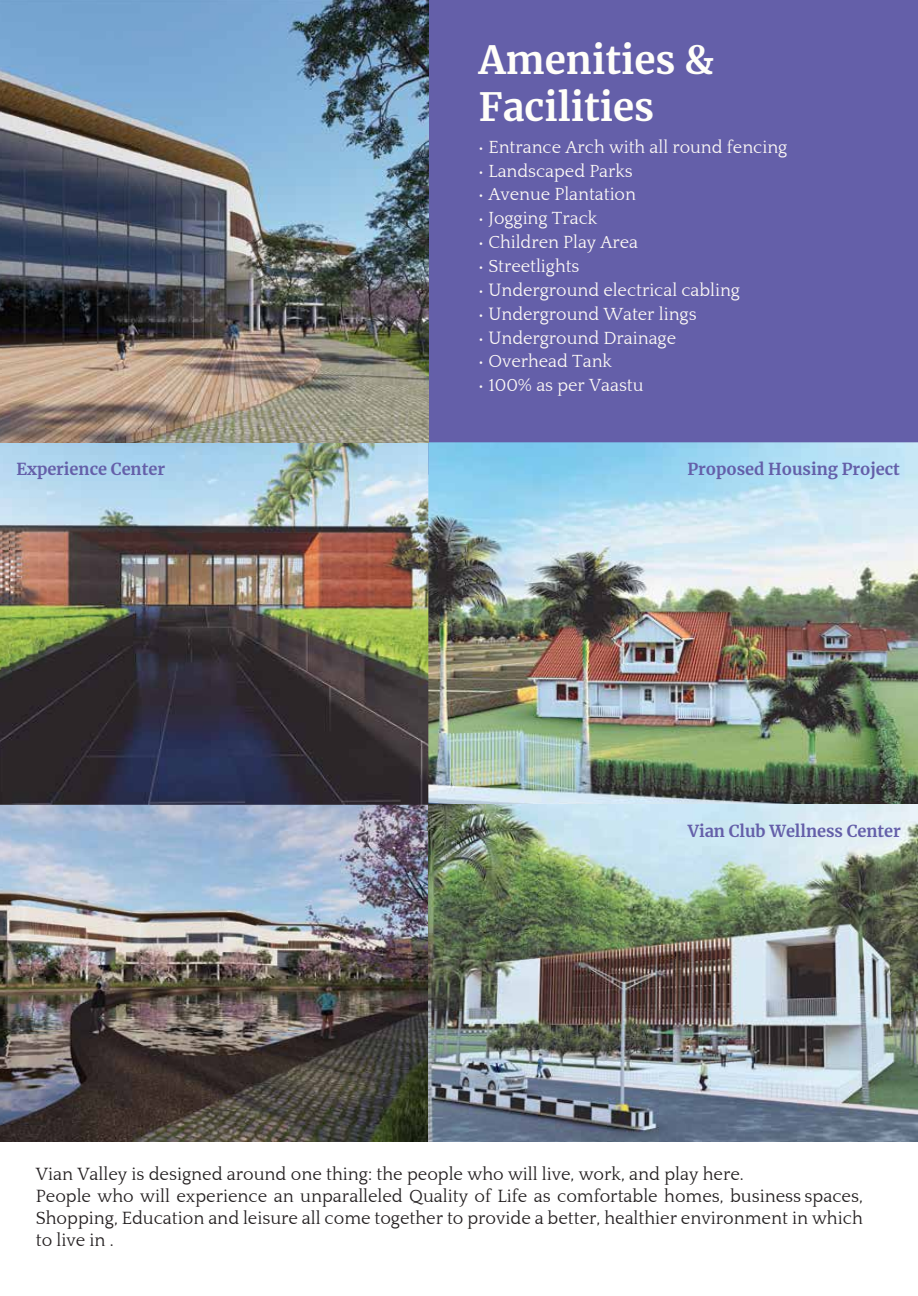
<style>
.page{position:relative;width:918px;height:1296px;background:#fff}
.page>*{position:absolute;margin:0;border:0;box-sizing:border-box;transform-origin:0 0}
.t1{font:700 38.55px/47.1px "Merriweather";color:#fffef9}
.t2{font:18.15px/21.9px "Quattrocento";color:#231f20}
.t3{font:18px "Quattrocento";color:#fdf9f6}
.t4{font:700 16.35px "Merriweather";color:#645fa9}
</style>
<div class="page">
<img style="left:0;top:805px;width:428px;height:337px">
<img style="left:0;top:442px;width:428px;height:363px">
<div style="left:428px;top:0;width:490px;height:475px;background:#645fa9"></div>
<img style="left:428px;top:442px;width:490px;height:363px">
<img style="left:428px;top:805px;width:490px;height:337px">
<img style="left:0;top:0;width:428px;height:442px">
<h1 class="t1" style="left:479px;top:35px;width:236px">Amenities &amp;<br>Facilities</h1>
<p class="t3" style="left:478px;top:137px;width:311px">• Entrance Arch with all round fencing</p>
<p class="t3" style="left:478px;top:161px;width:156px">• Landscaped Parks</p>
<p class="t3" style="left:478px;top:209px;width:121px">• Jogging Track</p>
<p class="t3" style="left:478px;top:185px;width:159px">• Avenue Plantation</p>
<p class="t3" style="left:478px;top:233px;width:161px">• Children Play Area</p>
<p class="t3" style="left:478px;top:257px;width:103px">• Streetlights</p>
<p class="t3" style="left:478px;top:281px;width:263px">• Underground electrical cabling</p>
<p class="t3" style="left:478px;top:304px;width:220px">• Underground Water lings</p>
<p class="t3" style="left:478px;top:328px;width:199px">• Underground Drainage</p>
<p class="t3" style="left:478px;top:352px;width:135px">• Overhead Tank</p>
<p class="t3" style="left:478px;top:376px;width:167px">• 100% as per Vaastu</p>
<p class="t4" style="left:16px;top:457px;width:150px">Experience Center</p>
<p class="t4" style="left:688px;top:457px;width:214px">Proposed Housing Project</p>
<p class="t4" style="left:688px;top:819px;width:215px">Vian Club Wellness Center</p>
<p class="t2" style="left:36px;top:1164px;width:829px">Vian Valley is designed around one thing: the people who will live, work, and play here.<br>People who will experience an unparalleled Quality of Life as comfortable homes, business spaces, Shopping, Education and leisure all come together to provide a better, healthier environment in which to live in .</p>
</div>
